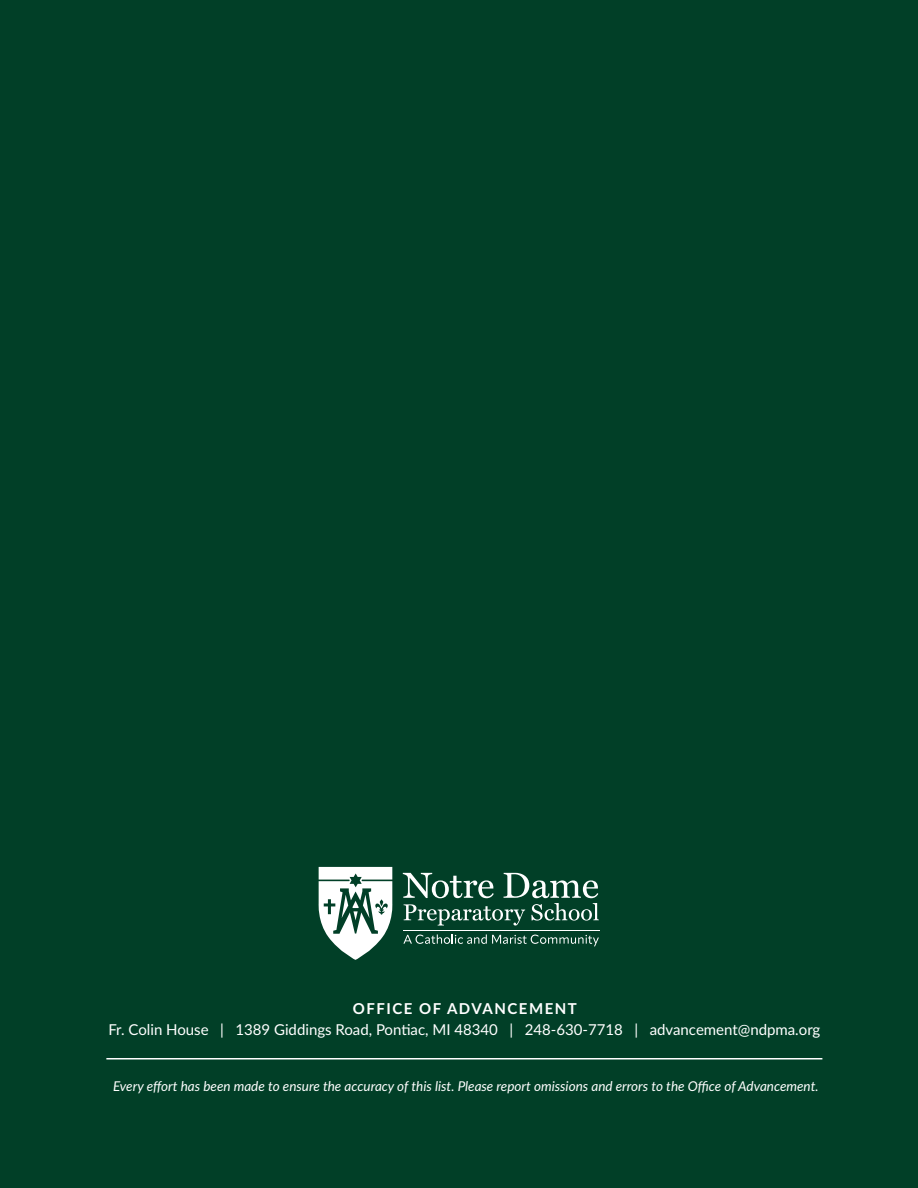
<style>
.page{position:relative;width:918px;height:1188px;background:#013f27}
.page>*{position:absolute;margin:0;border:0;box-sizing:border-box;transform-origin:0 0}
.t1{font:15px "Lato";color:#fff}
.t2{font:700 15px "Lato";letter-spacing:.1em;color:#fff}
.t3{font:italic 13.5px "Lato";color:#fff}
</style>
<div class="page">
<hr style="left:106px;top:1058px;width:716px;height:2px;background:#fff">
<svg style="left:318px;top:867px;width:75px;height:93px"></svg>
<svg style="left:403px;top:873px;width:196px;height:53px"></svg>
<svg style="left:403px;top:934px;width:196px;height:12px"></svg>
<hr style="left:403px;top:930px;width:196px;height:1px;background:#fff">
<p class="t2" style="left:353px;top:997px;width:225px">OFFICE OF ADVANCEMENT</p>
<p class="t1" style="left:108px;top:1019px;width:714px">Fr. Colin House | 1389 Giddings Road, Pontiac, MI 48340 | 248-630-7718 | advancement@ndpma.org</p>
<p class="t3" style="left:113px;top:1076px;width:707px">Every effort has been made to ensure the accuracy of this list. Please report omissions and errors to the Office of Advancement.</p>
</div>
